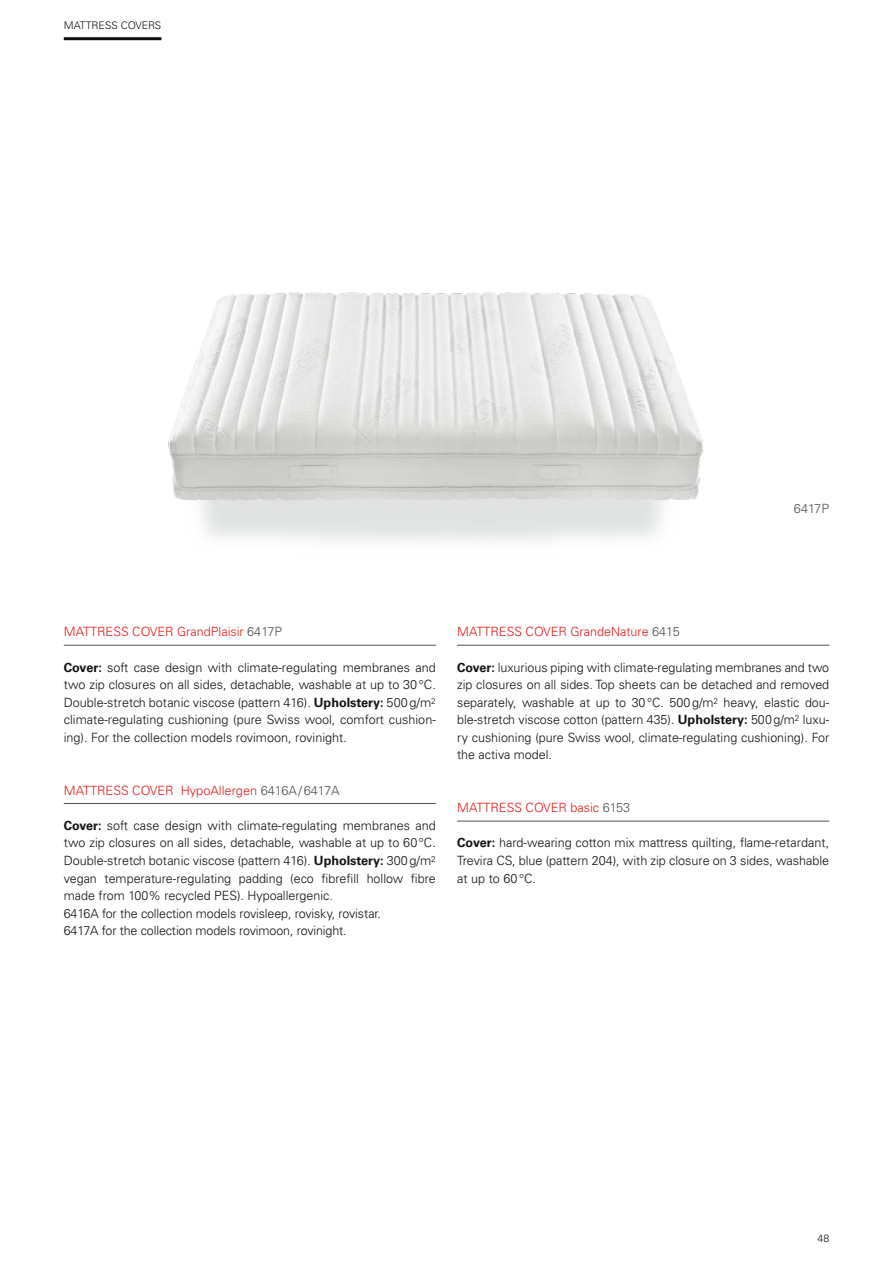
<style>
.page{position:relative;width:893px;height:1263px;background:#fff}
.page>*{position:absolute;margin:0;border:0;box-sizing:border-box;transform-origin:0 0}
.t1{font:300 12.75px/17.5px "Univers LT Std";color:#11110f;text-align:justify}
.t2{font:300 12.75px "Univers LT Std";color:#e21d18}
.t3{font:300 12.75px "Univers LT Std";color:#4d4f4e}
.t4{font:300 10.5px "Univers LT Std";color:#11110f}
.s1{color:#4d4f4e}
.s2{font-weight:700}
.s3{color:#e10085}
</style>
<div class="page">
<img style="left:168px;top:292px;width:535px;height:250px">
<hr style="left:457px;top:645px;width:372px;height:1px;background:#4d4f4e">
<hr style="left:457px;top:821px;width:372px;height:1px;background:#4d4f4e">
<hr style="left:64px;top:645px;width:372px;height:1px;background:#4d4f4e">
<hr style="left:64px;top:803px;width:372px;height:1px;background:#4d4f4e">
<hr style="left:64px;top:37px;width:97px;height:3px;background:#11110f">
<p class="t4" style="left:64px;top:21px;width:99px">MATTRESS COVERS</p>
<p class="t3" style="left:794px;top:504px;width:37px">6417P</p>
<p class="t2" style="left:64px;top:627px;width:220px">MATTRESS COVER GrandPlaisir <span class="s1">6417P</span></p>
<p class="t1" style="left:64px;top:660px;width:374px"><span class="s2">Cover:</span> soft case design with climate-regulating membranes and two zip closures on all sides, detachable, washable at up to 30°C.<br>Double-stretch botanic viscose (pattern 416). <span class="s2">Upholstery:</span> 500g/m<sup>2 </sup>climate-regulating cushioning (pure Swiss wool, comfort cushion&shy;ing). For the collection models rovimoon, rovinight.</p>
<p class="t2" style="left:64px;top:785px;width:277px">MATTRESS COVER HypoAllergen <span class="s1">6416A/6417A</span></p>
<p class="t1" style="left:64px;top:818px;width:374px;text-align:left"><span class="s2">Cover:</span> soft case design with climate-regulating membranes and two zip closures on all sides, detachable, washable at up to 60°C.<br>Double-stretch botanic viscose (pattern 416). <span class="s2">Upholstery:</span> 300g/m<sup>2 </sup>vegan temperature-regulating padding (eco fibrefill hollow fibre made from 100% recycled PES). Hypoallergenic<span class="s3">.<br></span>6416A for the collection models rovisleep, rovisky, rovistar.<br>6417A for the collection models rovimoon, rovinight.</p>
<p class="t2" style="left:457px;top:627px;width:224px">MATTRESS COVER GrandeNature <span class="s1">6415</span></p>
<p class="t1" style="left:457px;top:660px;width:374px"><span class="s2">Cover:</span> luxurious piping with climate-regulating membranes and two zip closures on all sides. Top sheets can be detached and removed separately, washable at up to 30°C. 500g/m<sup>2</sup> heavy, elastic dou&shy;ble-stretch viscose cotton (pattern 435). <span class="s2">Upholstery:</span> 500g/m<sup>2</sup> luxu&shy;ry cushioning (pure Swiss wool, climate-regulating cushioning). For the activa model.</p>
<p class="t2" style="left:457px;top:803px;width:175px">MATTRESS COVER basic <span class="s1">6153</span></p>
<p class="t1" style="left:457px;top:835px;width:374px"><span class="s2">Cover:</span> hard-wearing cotton mix mattress quilting, flame-retardant, Trevira CS, blue (pattern 204), with zip closure on 3 sides, washable at up to 60°C.</p>
<p class="t4" style="left:817px;top:1234px;width:13px">48</p>
</div>
